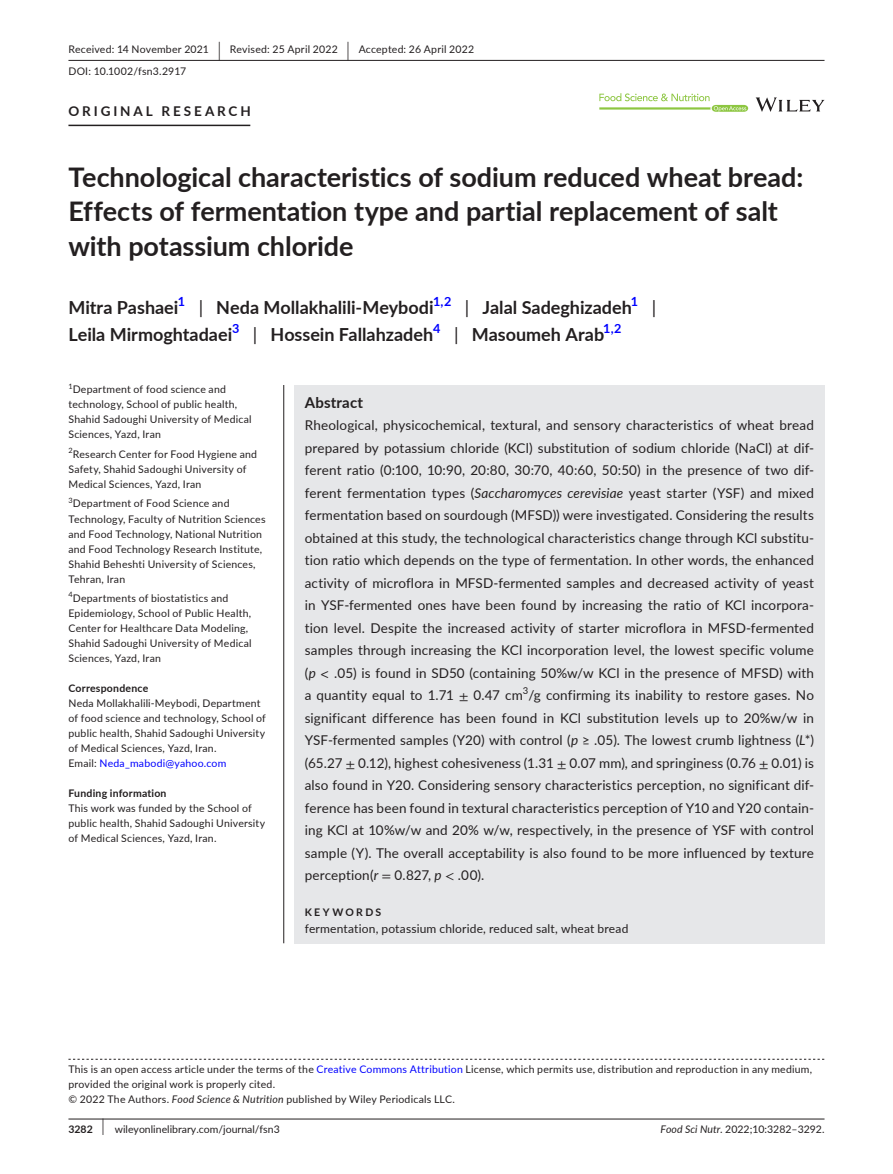
<style>
.page{position:relative;width:893px;height:1174px;background:#fff}
.page>*{position:absolute;margin:0;border:0;box-sizing:border-box;transform-origin:0 0}
.t1{font:700 27px/34.5px "Lato";color:#231f20}
.t2{font:700 18px "Lato";color:#231f20}
.t3{font:18px "Lato";color:#231f20}
.t4{font:700 15px "Lato";letter-spacing:.015em;color:#231f20}
.t5{font:13.5px/22.5px "Lato";letter-spacing:.01em;color:#231f20;text-align:justify}
.t6{font:700 13.5px "Lato";letter-spacing:.215em;color:#231f20}
.t7{font:700 12.6px "Lato";color:#00f}
.t8{font:12px "Lato";letter-spacing:.015em;color:#231f20}
.t9{font:10.5px/15px "Lato";letter-spacing:.02em;color:#231f20}
.t10{font:10.5px "Lato";color:#231f20}
.t11{font:700 10.5px "Lato";letter-spacing:.02em;color:#231f20}
.t12{font:700 10.5px "Lato";letter-spacing:.22em;color:#231f20}
.t13{font:9.45px "Lato";color:#231f20}
.t14{font:7.35px "Lato";color:#231f20}
.s1{font-size:19.65px}
.s2{font-weight:400}
.s3{color:#00f}
.s4{font-style:italic}
.s5{font-family:"STIX";font-style:italic}
.s6{font-family:"STIX"}
.s7{font-weight:700}
.s8{font-size:17.4px}
</style>
<div class="page">
<hr style="left:68px;top:1118px;width:756px;height:1px;background:#231f20">
<svg style="left:756px;top:97px;width:68px;height:15px"></svg>
<svg style="left:599px;top:93px;width:149px;height:19px"></svg>
<hr style="left:68px;top:60px;width:756px;height:1px;background:#231f20">
<hr style="left:68px;top:125px;width:182px;height:1px;background:#231f20">
<svg style="left:68px;top:1058px;width:756px;height:1px"></svg>
<div style="left:294px;top:385px;width:530px;height:558px;background:#e6e7e9"></div>
<hr style="left:283px;top:385px;width:1px;height:558px;background:#231f20">
<p class="t9" style="left:68px;top:38px;width:407px;line-height:21.8px">Received: 14 November 2021 <span class="s1">|</span> Revised: 25 April 2022 <span class="s1">|</span> Accepted: 26 April 2022<br>DOI: 10.1002/fsn3.2917</p>
<p class="t6" style="left:68px;top:101px;width:184px">ORIGINAL RESEARCH</p>
<h1 class="t1" style="left:68px;top:159px;width:736px">Technological characteristics of sodium reduced wheat bread:<br>Effects of fermentation type and partial replacement of salt with potassium chloride</h1>
<h2 class="t2" style="left:68px;top:295px;width:111px">Mitra Pashaei</h2>
<p class="t7" style="left:178px;top:292px;width:9px">1</p>
<h2 class="t2" style="left:199px;top:295px;width:236px"><span class="s2">|</span> Neda Mollakhalili-Meybodi</h2>
<p class="t7" style="left:433px;top:292px;width:20px">1,2</p>
<h2 class="t2" style="left:465px;top:295px;width:168px"><span class="s2">|</span> Jalal Sadeghizadeh</h2>
<p class="t7" style="left:631px;top:292px;width:9px">1</p>
<h2 class="t3" style="left:652px;top:295px;width:6px">|</h2>
<h2 class="t2" style="left:68px;top:322px;width:165px">Leila Mirmoghtadaei</h2>
<p class="t7" style="left:232px;top:319px;width:9px">3</p>
<h2 class="t2" style="left:253px;top:322px;width:182px"><span class="s2">|</span> Hossein Fallahzadeh</h2>
<p class="t7" style="left:433px;top:319px;width:9px">4</p>
<h2 class="t2" style="left:454px;top:322px;width:152px"><span class="s2">|</span> Masoumeh Arab</h2>
<p class="t7" style="left:603px;top:319px;width:20px">1,2</p>
<p class="t14" style="left:68px;top:381px;width:6px">1</p>
<p class="t9" style="left:68px;top:382px;width:185px;text-indent:4px">Department of food science and technology, School of public health,<br>Shahid Sadoughi University of Medical<br>Sciences, Yazd, Iran</p>
<p class="t9" style="left:68px;top:446px;width:190px"><sup>2</sup>Research Center for Food Hygiene and<br>Safety, Shahid Sadoughi University of<br>Medical Sciences, Yazd, Iran</p>
<p class="t9" style="left:68px;top:496px;width:199px"><sup>3</sup>Department of Food Science and Technology, Faculty of Nutrition Sciences and Food Technology, National Nutrition and Food Technology Research Institute, Shahid Beheshti University of Sciences, Tehran, Iran</p>
<p class="t9" style="left:68px;top:590px;width:185px"><sup>4</sup>Departments of biostatistics and Epidemiology, School of Public Health, Center for Healthcare Data Modeling, Shahid Sadoughi University of Medical Sciences, Yazd, Iran</p>
<p class="t11" style="left:68px;top:680px;width:81px">Correspondence</p>
<p class="t9" style="left:68px;top:695px;width:199px">Neda Mollakhalili-Meybodi, Department of food science and technology, School of public health, Shahid Sadoughi University of Medical Sciences, Yazd, Iran.<br>Email: <span class="s3">Neda_mabodi@yahoo.com</span></p>
<p class="t11" style="left:68px;top:785px;width:100px">Funding information</p>
<p class="t9" style="left:68px;top:800px;width:198px">This work was funded by the School of public health, Shahid Sadoughi University of Medical Sciences, Yazd, Iran.</p>
<p class="t4" style="left:305px;top:391px;width:60px">Abstract</p>
<p class="t5" style="left:305px;top:413px;width:511px">Rheological, physicochemical, textural, and sensory characteristics of wheat bread prepared by potassium chloride (KCl) substitution of sodium chloride (NaCl) at dif&shy;ferent ratio (0:100, 10:90, 20:80, 30:70, 40:60, 50:50) in the presence of two dif&shy;ferent fermentation types (<span class="s4">Saccharomyces cerevisiae</span> yeast starter (YSF) and mixed fermentation based on sourdough (MFSD)) were investigated. Considering the results obtained at this study, the technological characteristics change through KCl substitu&shy;tion ratio which depends on the type of fermentation. In other words, the enhanced activity of microflora in MFSD-fermented samples and decreased activity of yeast in YSF-fermented ones have been found by increasing the ratio of KCl incorpora&shy;tion level. Despite the increased activity of starter microflora in MFSD-fermented samples through increasing the KCl incorporation level, the lowest specific volume (<span class="s4">p</span> <span class="s5">&lt;</span> .05) is found in SD50 (containing 50%w/w KCl in the presence of MFSD) with a quantity equal to 1.71 <span class="s6">±</span> 0.47 cm /g confirming its inability to restore gases. No</p>
<p class="t13" style="left:523px;top:684px;width:7px">3</p>
<p class="t5" style="left:305px;top:706px;width:511px">significant difference has been found in KCl substitution levels up to 20%w/w in YSF-fermented samples (Y20) with control (<span class="s4">p</span> ≥ .05). The lowest crumb lightness (<span class="s4">L</span>*) (65.27 <span class="s6">±</span> 0.12), highest cohesiveness (1.31 <span class="s6">±</span> 0.07 mm), and springiness (0.76 <span class="s6">±</span> 0.01) is also found in Y20. Considering sensory characteristics perception, no significant dif&shy;ference has been found in textural characteristics perception of Y10 and Y20 contain&shy;ing KCl at 10%w/w and 20% w/w, respectively, in the presence of YSF with control sample (Y). The overall acceptability is also found to be more influenced by texture perception(<span class="s4">r</span> <span class="s6">=</span> 0.827, <span class="s4">p</span> <span class="s6">&lt;</span> .00).</p>
<p class="t12" style="left:305px;top:904px;width:78px">KEYWORDS</p>
<p class="t8" style="left:305px;top:919px;width:325px">fermentation, potassium chloride, reduced salt, wheat bread</p>
<p class="t9" style="left:68px;top:1061px;width:745px">This is an open access article under the terms of the <span class="s3">Creative Commons Attribution</span> License, which permits use, distribution and reproduction in any medium, provided the original work is properly cited.<br>© 2022 The Authors. <span class="s4">Food Science &amp; Nutrition</span> published by Wiley Periodicals LLC.</p>
<p class="t10" style="left:68px;top:1121px;width:213px"><span class="s7">3282</span> <span class="s8">|</span> wileyonlinelibrary.com/journal/fsn3</p>
<p class="t10" style="left:661px;top:1121px;width:165px"><span class="s4">Food Sci Nutr.</span> 2022;10:3282–3292.</p>
</div>
